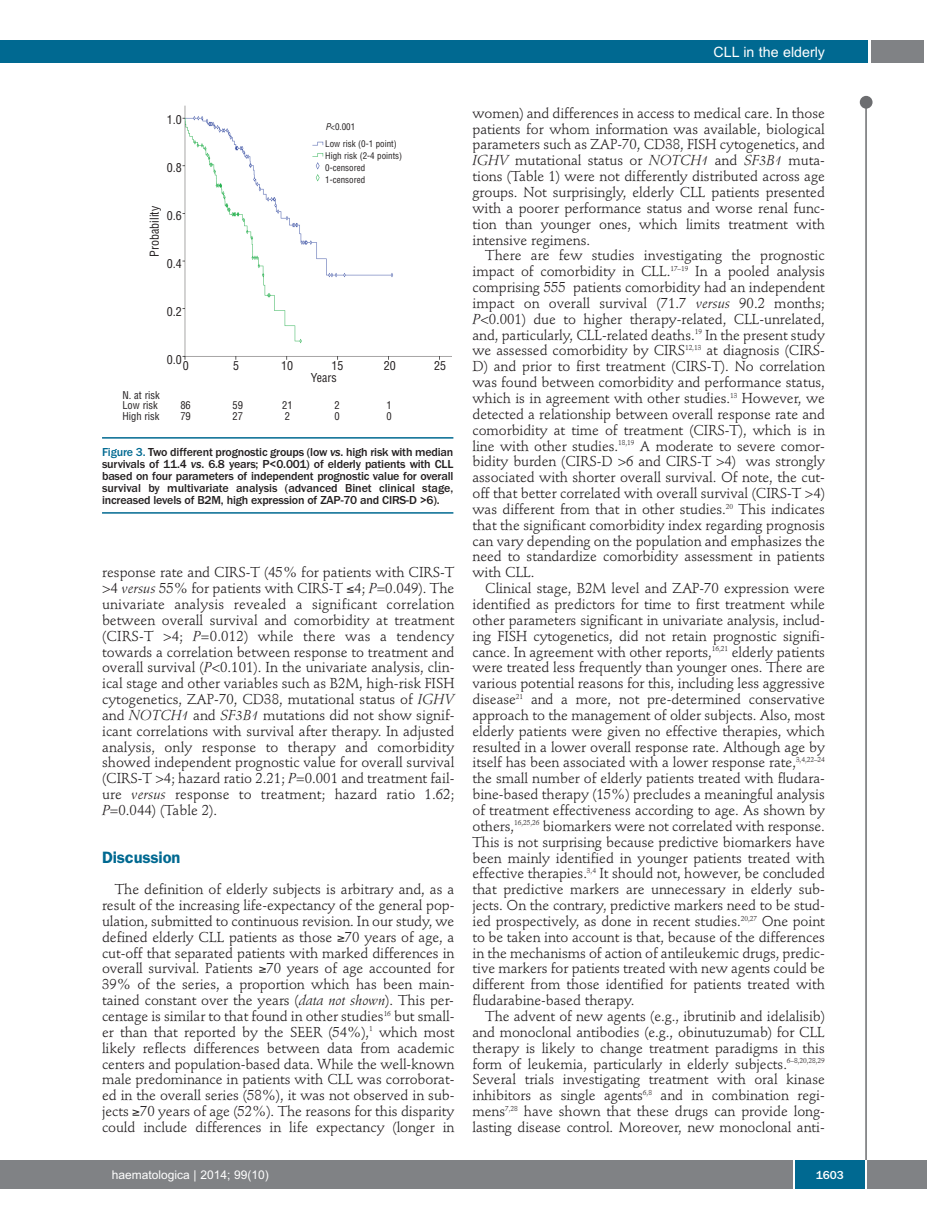
<style>
.page{position:relative;width:927px;height:1225px;background:#fff}
.page>*{position:absolute;margin:0;border:0;box-sizing:border-box;transform-origin:0 0}
.t1{font:600 16.5px "Franklin Gothic";letter-spacing:-.01em;color:#006991}
.t2{font:14.25px/15.9px "Stempel Schneidler";letter-spacing:-.005em;color:#231f20;text-align:justify}
.t3{font:14.25px "Arial";color:#fff}
.t4{font:500 12px/12px "Franklin Gothic";letter-spacing:-.015em;color:#231f20;text-align:justify}
.t5{font:condensed 12px "Helvetica";color:#231f20}
.t6{font:12px "Arial";color:#fff}
.t7{font:500 12px "Franklin Gothic";color:#fff}
.t8{font:condensed 10.5px/10.5px "Helvetica";color:#231f20}
.t9{font:condensed 9px/12px "Helvetica";color:#231f20}
.s1{font-style:italic}
.s2{color:#006991}
</style>
<div class="page">
<div style="left:860px;top:96px;width:12px;height:13px;background:#6c6d70;border-radius:50%"></div>
<hr style="left:865px;top:98px;width:2px;height:1062px;background:#6c6d70">
<div style="left:871px;top:40px;width:52px;height:22px;background:#808285"></div>
<div style="left:18px;top:40px;width:849px;height:22px;background:#006991"></div>
<div style="left:17px;top:1160px;width:910px;height:28px;background:#808285"></div>
<div style="left:795px;top:1160px;width:70px;height:28px;background:#006991"></div>
<hr style="left:793px;top:1160px;width:2px;height:28px;background:#fff">
<hr style="left:865px;top:1160px;width:2px;height:28px;background:#fff">
<div style="left:0;top:40px;width:19px;height:22px;background:#006991"></div>
<div style="left:0;top:1160px;width:18px;height:28px;background:#808285"></div>
<img style="left:182px;top:105px;width:270px;height:255px">
<hr style="left:102px;top:437px;width:351px;height:1px;background:#006991">
<hr style="left:102px;top:512px;width:351px;height:1px;background:#006991">
<p class="t3" style="left:713px;top:44px;width:113px">CLL in the elderly</p>
<p class="t5" style="left:167px;top:113px;width:16px">1.0</p>
<p class="t5" style="left:167px;top:161px;width:16px">0.8</p>
<p class="t5" style="left:167px;top:209px;width:16px">0.6</p>
<p class="t5" style="left:167px;top:257px;width:16px">0.4</p>
<p class="t5" style="left:167px;top:305px;width:16px">0.2</p>
<p class="t5" style="left:167px;top:353px;width:16px">0.0</p>
<p class="t9" style="left:325px;top:121px;width:31px"><span class="s1">P</span>&lt;0.001</p>
<p class="t9" style="left:325px;top:137px;width:78px">Low risk (0-1 point)<br>High risk (2-4 points)<br>0-censored<br>1-censored</p>
<p class="t5" style="left:148px;top:256px;width:52px;rotate:-90deg">Probability</p>
<p class="t5" style="left:183px;top:359px;width:7px">0</p>
<p class="t5" style="left:233px;top:359px;width:7px">5</p>
<p class="t5" style="left:281px;top:359px;width:13px">10</p>
<p class="t5" style="left:332px;top:359px;width:13px">15</p>
<p class="t5" style="left:384px;top:359px;width:13px">20</p>
<p class="t5" style="left:434px;top:359px;width:13px">25</p>
<p class="t5" style="left:311px;top:371px;width:27px">Years</p>
<p class="t8" style="left:122px;top:390px;width:39px">N. at risk<br>Low risk</p>
<p class="t8" style="left:180px;top:400px;width:12px">86</p>
<p class="t8" style="left:233px;top:400px;width:12px">59</p>
<p class="t8" style="left:282px;top:400px;width:12px">21</p>
<p class="t8" style="left:334px;top:400px;width:7px">2</p>
<p class="t8" style="left:386px;top:400px;width:7px">1</p>
<p class="t8" style="left:122px;top:411px;width:39px">High risk</p>
<p class="t8" style="left:180px;top:411px;width:12px">79</p>
<p class="t8" style="left:233px;top:411px;width:12px">27</p>
<p class="t8" style="left:285px;top:411px;width:7px">2</p>
<p class="t8" style="left:334px;top:411px;width:7px">0</p>
<p class="t8" style="left:386px;top:411px;width:7px">0</p>
<p class="t4" style="left:102px;top:445px;width:353px"><span class="s2">Figure 3.</span> Two different prognostic groups (low <span class="s1">vs</span>. high risk with median survivals of 11.4 <span class="s1">vs</span>. 6.8 years; P&lt;0.001) of elderly patients with CLL based on four parameters of independent prognostic value for overall survival by multivariate analysis (advanced Binet clinical stage, increased levels of B2M, high expression of ZAP-70 and CIRS-D &gt;6).</p>
<p class="t2" style="left:102px;top:566px;width:354px">response rate and CIRS-T (45% for patients with CIRS-T &gt;4 <span class="s1">versus</span> 55% for patients with CIRS-T ≤4; <span class="s1">P</span>=0.049). The univariate analysis revealed a significant correlation between overall survival and comorbidity at treatment (CIRS-T &gt;4; <span class="s1">P</span>=0.012) while there was a tendency towards a correlation between response to treatment and overall survival (<span class="s1">P</span>&lt;0.101). In the univariate analysis, clin&shy;ical stage and other variables such as B2M, high-risk FISH cytogenetics, ZAP-70, CD38, mutational status of <span class="s1">IGHV </span>and <span class="s1">NOTCH1</span> and <span class="s1">SF3B1</span> mutations did not show signif&shy;icant correlations with survival after therapy. In adjusted analysis, only response to therapy and comorbidity showed independent prognostic value for overall survival (CIRS-T &gt;4; hazard ratio 2.21; <span class="s1">P</span>=0.001 and treatment fail&shy;ure <span class="s1">versus</span> response to treatment; hazard ratio 1.62; <span class="s1">P</span>=0.044) (Table 2).</p>
<p class="t1" style="left:102px;top:851px;width:80px">Discussion</p>
<p class="t2" style="left:102px;top:882px;width:354px;text-indent:13px">The definition of elderly subjects is arbitrary and, as a result of the increasing life-expectancy of the general pop&shy;ulation, submitted to continuous revision. In our study, we defined elderly CLL patients as those ≥70 years of age, a cut-off that separated patients with marked differences in overall survival. Patients ≥70 years of age accounted for 39% of the series, a proportion which has been main&shy;tained constant over the years (<span class="s1">data not shown</span>). This per&shy;centage is similar to that found in other studies<sup>16</sup> but small&shy;er than that reported by the SEER (54%),<sup>1</sup> which most likely reflects differences between data from academic centers and population-based data. While the well-known male predominance in patients with CLL was corroborat&shy;ed in the overall series (58%), it was not observed in sub&shy;jects ≥70 years of age (52%). The reasons for this disparity could include differences in life expectancy (longer in</p>
<p class="t2" style="left:472px;top:106px;width:354px">women) and differences in access to medical care. In those patients for whom information was available, biological parameters such as ZAP-70, CD38, FISH cytogenetics, and <span class="s1">IGHV</span> mutational status or <span class="s1">NOTCH1</span> and <span class="s1">SF3B1</span> muta&shy;tions (Table 1) were not differently distributed across age groups. Not surprisingly, elderly CLL patients presented with a poorer performance status and worse renal func&shy;tion than younger ones, which limits treatment with intensive regimens.</p>
<p class="t2" style="left:472px;top:249px;width:354px;text-indent:13px">There are few studies investigating the prognostic impact of comorbidity in CLL.<sup>17–19</sup> In a pooled analysis comprising 555 patients comorbidity had an independent impact on overall survival (71.7 <span class="s1">versus</span> 90.2 months; <span class="s1">P</span>&lt;0.001) due to higher therapy-related, CLL-unrelated, and, particularly, CLL-related deaths.<sup>19</sup> In the present study we assessed comorbidity by CIRS<sup>12,13</sup> at diagnosis (CIRS-D) and prior to first treatment (CIRS-T). No correlation was found between comorbidity and performance status, which is in agreement with other studies.<sup>13</sup> However, we detected a relationship between overall response rate and comorbidity at time of treatment (CIRS-T), which is in line with other studies.<sup>18,19</sup> A moderate to severe comor&shy;bidity burden (CIRS-D &gt;6 and CIRS-T &gt;4) was strongly associated with shorter overall survival. Of note, the cut&shy;off that better correlated with overall survival (CIRS-T &gt;4) was different from that in other studies.<sup>20</sup> This indicates that the significant comorbidity index regarding prognosis can vary depending on the population and emphasizes the need to standardize comorbidity assessment in patients with CLL.</p>
<p class="t2" style="left:472px;top:581px;width:354px;text-indent:13px">Clinical stage, B2M level and ZAP-70 expression were identified as predictors for time to first treatment while other parameters significant in univariate analysis, includ&shy;ing FISH cytogenetics, did not retain prognostic signifi&shy;cance. In agreement with other reports,<sup>16,21</sup> elderly patients were treated less frequently than younger ones. There are various potential reasons for this, including less aggressive disease<sup>21</sup> and a more, not pre-determined conservative approach to the management of older subjects. Also, most elderly patients were given no effective therapies, which resulted in a lower overall response rate. Although age by itself has been associated with a lower response rate,<sup>3,4,22–24 </sup>the small number of elderly patients treated with fludara&shy;bine-based therapy (15%) precludes a meaningful analysis of treatment effectiveness according to age. As shown by others,<sup>16,25,26</sup> biomarkers were not correlated with response.<br>This is not surprising because predictive biomarkers have been mainly identified in younger patients treated with effective therapies.<sup>3,4</sup> It should not, however, be concluded that predictive markers are unnecessary in elderly sub&shy;jects. On the contrary, predictive markers need to be stud&shy;ied prospectively, as done in recent studies.<sup>20,27</sup> One point to be taken into account is that, because of the differences in the mechanisms of action of antileukemic drugs, predic&shy;tive markers for patients treated with new agents could be different from those identified for patients treated with fludarabine-based therapy.</p>
<p class="t2" style="left:472px;top:1009px;width:354px;text-indent:13px">The advent of new agents (e.g., ibrutinib and idelalisib) and monoclonal antibodies (e.g., obinutuzumab) for CLL therapy is likely to change treatment paradigms in this form of leukemia, particularly in elderly subjects.<sup>6–8,20,28,29<br></sup>Several trials investigating treatment with oral kinase inhibitors as single agents<sup>6,8</sup> and in combination regi&shy;mens<sup>7,28</sup> have shown that these drugs can provide long&shy;lasting disease control. Moreover, new monoclonal anti-</p>
<p class="t6" style="left:112px;top:1167px;width:158px">haematologica | 2014; 99(10)</p>
<p class="t7" style="left:816px;top:1167px;width:29px">1603</p>
</div>
